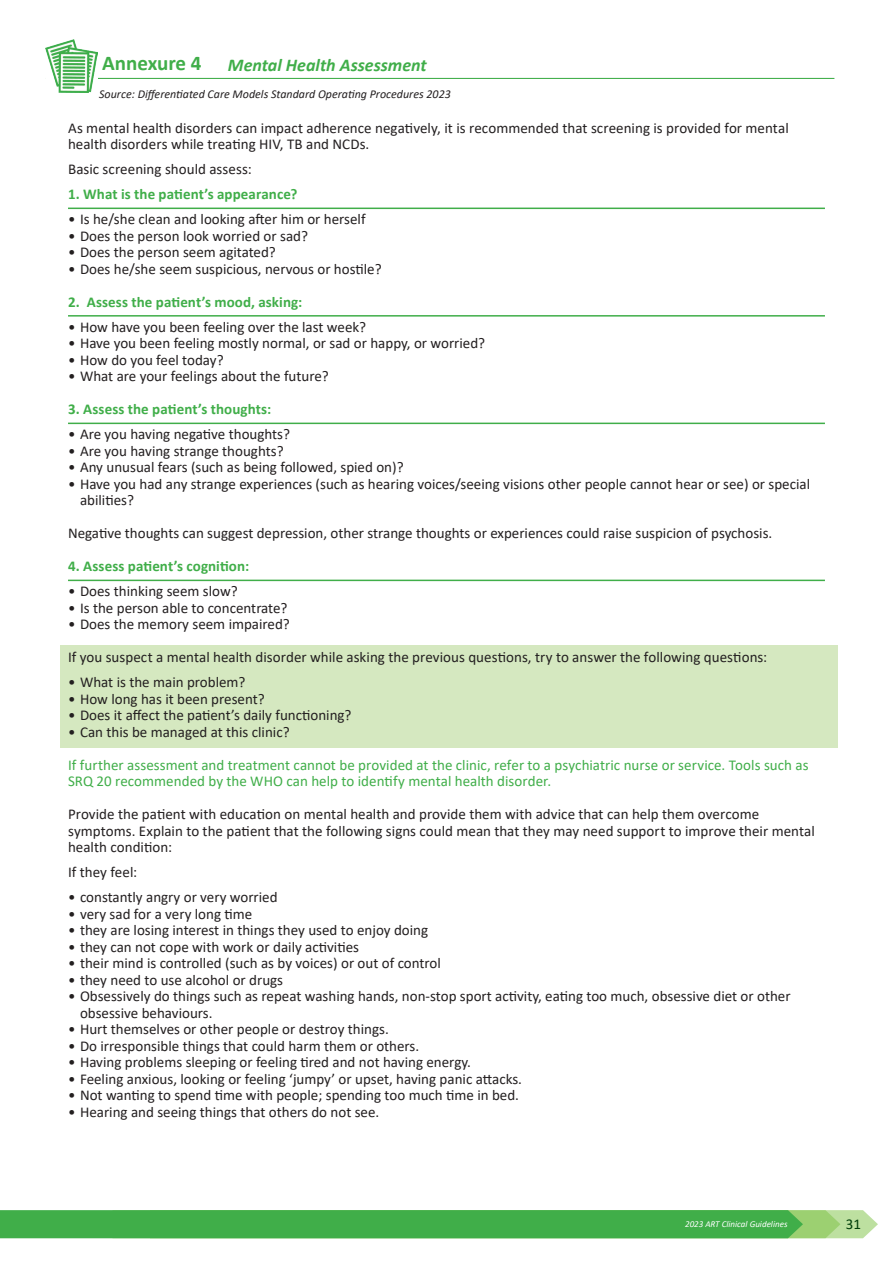
<style>
.page{position:relative;width:893px;height:1263px;background:#fff}
.page>*{position:absolute;margin:0;border:0;box-sizing:border-box;transform-origin:0 0}
.Heading_1{font:700 21px "Calibri";color:#40ae49}
.t1{font:italic 700 18px "Calibri";color:#40ae49}
.Normal_space_under{font:15px/16.5px "Calibri";color:#231f20}
.Normal_space_under-2{font:15px/16.5px "Calibri";letter-spacing:.005em;color:#40ae49}
.Heading_green_line{font:700 15px "Calibri";letter-spacing:.005em;color:#40ae49}
.Normal_text_9{font:15px "Calibri";color:#231f20}
.t2{font:15px "Calibri";color:#003e09}
.Normal_text_9-2{font:italic 12px "Calibri";color:#231f20}
.t3{font:italic 9px "Calibri";color:#fff}
</style>
<div class="page">
<svg style="left:0;top:1210px;width:878px;height:28px;background:#4bb250"></svg>
<div style="left:60px;top:645px;width:778px;height:103px;background:#d5e8c0"></div>
<hr style="left:46px;top:78px;width:788px;height:1px;background:#40ae49">
<img style="left:46px;top:39px;width:51px;height:53px">
<hr style="left:68px;top:208px;width:757px;height:1px;background:#40ae49">
<hr style="left:68px;top:315px;width:757px;height:2px;background:#40ae49">
<hr style="left:68px;top:423px;width:757px;height:1px;background:#40ae49">
<hr style="left:68px;top:580px;width:757px;height:1px;background:#40ae49">
<p class="Heading_1" style="left:102px;top:49px;width:101px">Annexure 4</p>
<p class="t1" style="left:228px;top:52px;width:200px">Mental Health Assessment</p>
<p class="Normal_text_9-2" style="left:99px;top:86px;width:353px">Source: Differentiated Care Models Standard Operating Procedures 2023</p>
<p class="Normal_space_under" style="left:68px;top:119px;width:722px">As mental health disorders can impact adherence negatively, it is recommended that screening is provided for mental health disorders while treating HIV, TB and NCDs.</p>
<p class="Normal_space_under" style="left:68px;top:160px;width:185px">Basic screening should assess:</p>
<p class="Heading_green_line" style="left:68px;top:183px;width:231px">1. What is the patient’s appearance?</p>
<p class="Normal_space_under" style="left:68px;top:210px;width:299px">• Is he/she clean and looking after him or herself</p>
<p class="Normal_space_under" style="left:68px;top:227px;width:241px">• Does the person look worried or sad?</p>
<p class="Normal_space_under" style="left:68px;top:243px;width:209px">• Does the person seem agitated?</p>
<p class="Normal_space_under" style="left:68px;top:260px;width:315px">• Does he/she seem suspicious, nervous or hostile?</p>
<p class="Heading_green_line" style="left:68px;top:291px;width:236px">2. Assess the patient’s mood, asking:</p>
<p class="Normal_space_under" style="left:68px;top:318px;width:300px">• How have you been feeling over the last week?</p>
<p class="Normal_space_under" style="left:68px;top:334px;width:419px">• Have you been feeling mostly normal, or sad or happy, or worried?</p>
<p class="Normal_space_under" style="left:68px;top:351px;width:157px">• How do you feel today?</p>
<p class="Normal_space_under" style="left:68px;top:367px;width:262px">• What are your feelings about the future?</p>
<p class="Heading_green_line" style="left:68px;top:398px;width:205px">3. Assess the patient’s thoughts:</p>
<p class="Normal_space_under" style="left:68px;top:425px;width:224px">• Are you having negative thoughts?</p>
<p class="Normal_space_under" style="left:68px;top:442px;width:217px">• Are you having strange thoughts?</p>
<p class="Normal_space_under" style="left:68px;top:458px;width:337px">• Any unusual fears (such as being followed, spied on)?</p>
<p class="Normal_space_under" style="left:80px;top:475px;width:732px;text-indent:-12px">• Have you had any strange experiences (such as hearing voices/seeing visions other people cannot hear or see) or special abilities?</p>
<p class="Normal_text_9" style="left:68px;top:523px;width:706px">Negative thoughts can suggest depression, other strange thoughts or experiences could raise suspicion of psychosis.</p>
<p class="Heading_green_line" style="left:68px;top:555px;width:183px">4. Assess patient’s cognition:</p>
<p class="Normal_space_under" style="left:68px;top:582px;width:171px">• Does thinking seem slow?</p>
<p class="Normal_space_under" style="left:68px;top:599px;width:221px">• Is the person able to concentrate?</p>
<p class="Normal_space_under" style="left:68px;top:615px;width:223px">• Does the memory seem impaired?</p>
<p class="Normal_space_under" style="left:68px;top:648px;width:701px">If you suspect a mental health disorder while asking the previous questions, try to answer the following questions:</p>
<p class="Normal_space_under" style="left:68px;top:673px;width:179px">• What is the main problem?</p>
<p class="Normal_space_under" style="left:68px;top:690px;width:198px">• How long has it been present?</p>
<p class="Normal_space_under" style="left:68px;top:706px;width:285px">• Does it affect the patient’s daily functioning?</p>
<p class="Normal_space_under" style="left:68px;top:723px;width:223px">• Can this be managed at this clinic?</p>
<p class="Normal_space_under-2" style="left:68px;top:756px;width:742px">If further assessment and treatment cannot be provided at the clinic, refer to a psychiatric nurse or service. Tools such as<br>SRQ 20 recommended by the WHO can help to identify mental health disorder.</p>
<p class="Normal_space_under" style="left:68px;top:805px;width:748px">Provide the patient with education on mental health and provide them with advice that can help them overcome symptoms. Explain to the patient that the following signs could mean that they may need support to improve their mental health condition:</p>
<p class="Normal_space_under" style="left:68px;top:863px;width:71px">If they feel:</p>
<p class="Normal_space_under" style="left:68px;top:888px;width:211px">• constantly angry or very worried</p>
<p class="Normal_space_under" style="left:68px;top:905px;width:186px">• very sad for a very long time</p>
<p class="Normal_space_under" style="left:68px;top:921px;width:362px">• they are losing interest in things they used to enjoy doing</p>
<p class="Normal_space_under" style="left:68px;top:938px;width:293px">• they can not cope with work or daily activities</p>
<p class="Normal_space_under" style="left:68px;top:954px;width:374px">• their mind is controlled (such as by voices) or out of control</p>
<p class="Normal_space_under" style="left:68px;top:971px;width:217px">• they need to use alcohol or drugs</p>
<p class="Normal_space_under" style="left:80px;top:987px;width:712px;text-indent:-12px">• Obsessively do things such as repeat washing hands, non-stop sport activity, eating too much, obsessive diet or other obsessive behaviours.</p>
<p class="Normal_space_under" style="left:68px;top:1020px;width:322px">• Hurt themselves or other people or destroy things.</p>
<p class="Normal_space_under" style="left:68px;top:1037px;width:353px">• Do irresponsible things that could harm them or others.</p>
<p class="Normal_space_under" style="left:68px;top:1053px;width:404px">• Having problems sleeping or feeling tired and not having energy.</p>
<p class="Normal_space_under" style="left:68px;top:1070px;width:455px">• Feeling anxious, looking or feeling ‘jumpy’ or upset, having panic attacks.</p>
<p class="Normal_space_under" style="left:68px;top:1086px;width:453px">• Not wanting to spend time with people; spending too much time in bed.</p>
<p class="Normal_space_under" style="left:68px;top:1103px;width:313px">• Hearing and seeing things that others do not see.</p>
<p class="t3" style="left:685px;top:1218px;width:104px">2023 ART Clinical Guidelines</p>
<p class="t2" style="left:846px;top:1214px;width:17px">31</p>
</div>
